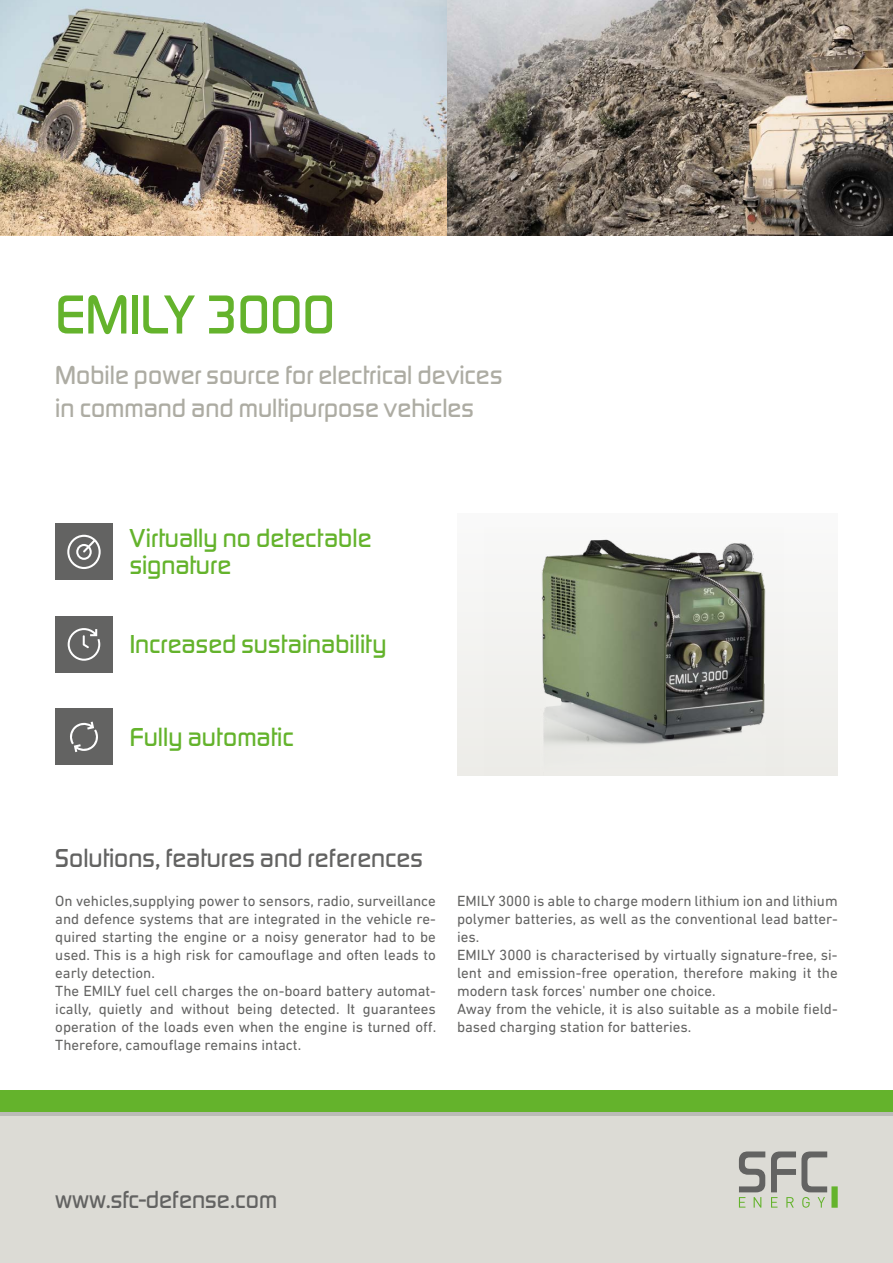
<style>
.page{position:relative;width:893px;height:1263px;background:#fff}
.page>*{position:absolute;margin:0;border:0;box-sizing:border-box;transform-origin:0 0}
.t1{font:500 57px "Digital Sans EF";letter-spacing:-.015em;color:#64b32c}
.t2{font:500 27px/33px "Digital Sans EF";color:#adaca3}
.t3{font:500 27px/27px "Digital Sans EF";color:#64b32c}
.t4{font:500 27px "Digital Sans EF";color:#636362}
.t5{font:500 25.35px "Digital Sans EF";color:#636362}
.t6{font:15px/18px "DIN Next LT Pro";color:#636362}
</style>
<div class="page">
<div style="left:0;top:1116px;width:893px;height:147px;background:#dcdbd5"></div>
<div style="left:0;top:1104px;width:893px;height:12px;background:#bbbbb7"></div>
<div style="left:0;top:1090px;width:893px;height:22px;background:#64b32c"></div>
<img style="left:0;top:0;width:893px;height:236px">
<div style="left:55px;top:524px;width:58px;height:56px;background:#636362"></div>
<svg style="left:67px;top:535px;width:34px;height:34px"></svg>
<div style="left:55px;top:709px;width:58px;height:56px;background:#636362"></div>
<svg style="left:70px;top:722px;width:28px;height:30px"></svg>
<svg style="left:739px;top:1151px;width:99px;height:57px"></svg>
<div style="left:55px;top:616px;width:58px;height:56px;background:#636362"></div>
<svg style="left:68px;top:628px;width:32px;height:33px"></svg>
<div style="left:457px;top:513px;width:381px;height:263px;background:#f5f5f4"></div>
<img style="left:485px;top:539px;width:298px;height:237px">
<h1 class="t1" style="left:55px;top:281px;width:282px">EMILY 3000</h1>
<h2 class="t2" style="left:55px;top:358px;width:449px">Mobile power source for electrical devices in command and multipurpose vehicles</h2>
<h2 class="t3" style="left:130px;top:525px;width:243px">Virtually no detectable signature</h2>
<h2 class="t3" style="left:130px;top:631px;width:258px">Increased sustainability</h2>
<h2 class="t3" style="left:130px;top:723px;width:166px">Fully automatic</h2>
<h2 class="t4" style="left:55px;top:842px;width:369px">Solutions, features and references</h2>
<p class="t6" style="left:55px;top:892px;width:382px">On vehicles,supplying power to sensors, radio, surveillance and defence systems that are integrated in the vehicle re&shy;quired starting the engine or a noisy generator had to be used. This is a high risk for camouflage and often leads to early detection.<br>The EMILY fuel cell charges the on-board battery automat&shy;ically, quietly and without being detected. It guarantees operation of the loads even when the engine is turned off.<br>Therefore, camouflage remains intact.</p>
<p class="t6" style="left:457px;top:892px;width:382px">EMILY 3000 is able to charge modern lithium ion and lithium polymer batteries, as well as the conventional lead batter&shy;ies.<br>EMILY 3000 is characterised by virtually signature-free, si&shy;lent and emission-free operation, therefore making it the modern task forces' number one choice.<br>Away from the vehicle, it is also suitable as a mobile field&shy;based charging station for batteries.</p>
<h3 class="t5" style="left:55px;top:1184px;width:223px">www.sfc-defense.com</h3>
</div>
